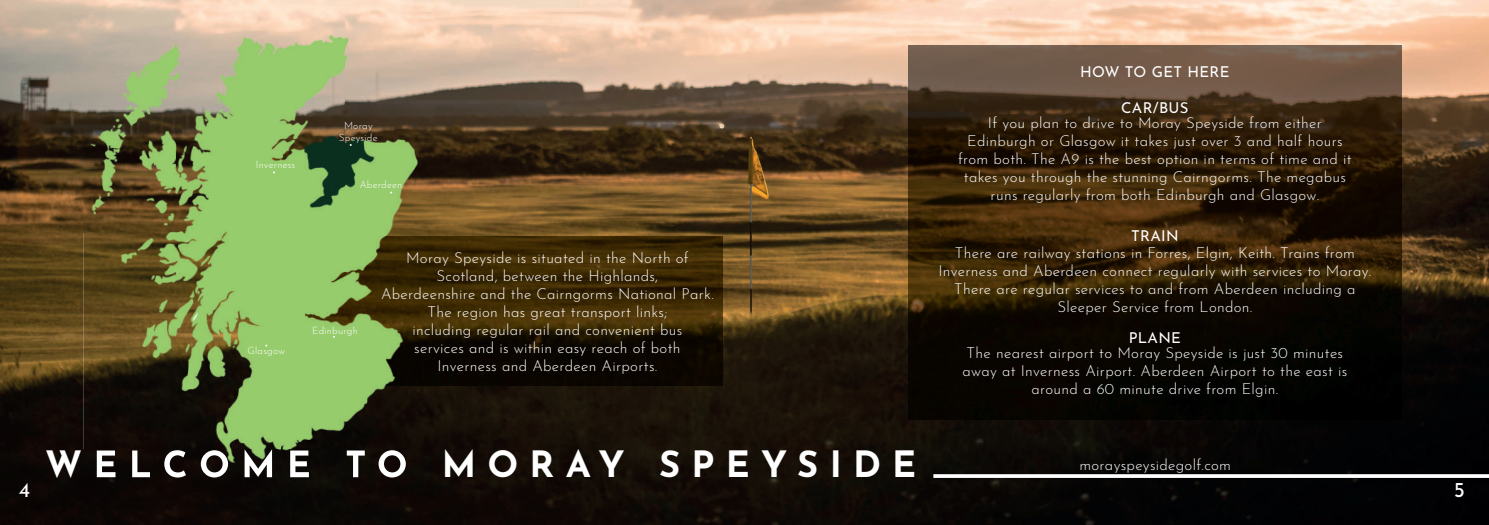
<style>
.page{position:relative;width:1489px;height:525px;background:#fff}
.page>*{position:absolute;margin:0;border:0;box-sizing:border-box;transform-origin:0 0}
.t1{font:700 36.25px "Josefin Sans";letter-spacing:.31em;color:#fff}
.t2{font:21.25px "Josefin Sans";color:#fff}
.t3{font:300 15px/18px "Josefin Sans";letter-spacing:.02em;color:#fff;text-align:center}
.t4{font:15px "Josefin Sans";letter-spacing:.02em;color:#fff}
.t5{font:300 10px/12px "Josefin Sans";letter-spacing:.02em;color:#fff;text-align:center}
</style>
<div class="page">
<img style="left:0;top:0;width:1489px;height:525px">
<img style="left:346px;top:237px;width:377px;height:148px">
<svg style="left:933px;top:474px;width:556px;height:4px"></svg>
<img style="left:84px;top:15px;width:262px;height:434px">
<img style="left:346px;top:15px;width:87px;height:222px">
<img style="left:346px;top:385px;width:87px;height:64px">
<img style="left:84px;top:449px;width:349px;height:29px">
<img style="left:909px;top:45px;width:492px;height:374px">
<p class="t5" style="left:256px;top:158px;width:41px">Inverness</p>
<p class="t5" style="left:339px;top:118px;width:40px">Moray<br>Speyside</p>
<p class="t5" style="left:360px;top:178px;width:44px">Aberdeen</p>
<p class="t5" style="left:248px;top:343px;width:39px">Glasgow</p>
<p class="t5" style="left:312px;top:323px;width:47px">Edinburgh</p>
<p class="t3" style="left:381px;top:247px;width:334px">Moray Speyside is situated in the North of Scotland, between the Highlands,<br>Aberdeenshire and the Cairngorms National Park.<br>The region has great transport links;<br>including regular rail and convenient bus<br>services and is within easy reach of both<br>Inverness and Aberdeen Airports.</p>
<h1 class="t1" style="left:45px;top:432px;width:873px">WELCOME TO MORAY SPEYSIDE</h1>
<p class="t4" style="left:1080px;top:59px;width:151px">HOW TO GET HERE</p>
<p class="t4" style="left:1121px;top:96px;width:69px">CAR/BUS</p>
<p class="t3" style="left:958px;top:112px;width:395px">If you plan to drive to Moray Speyside from either Edinburgh or Glasgow it takes just over 3 and half hours from both. The A9 is the best option in terms of time and it takes you through the stunning Cairngorms. The megabus runs regularly from both Edinburgh and Glasgow.</p>
<p class="t4" style="left:1131px;top:223px;width:49px">TRAIN</p>
<p class="t3" style="left:938px;top:242px;width:434px">There are railway stations in Forres, Elgin, Keith. Trains from Inverness and Aberdeen connect regularly with services to Moray.<br>There are regular services to and from Aberdeen including a Sleeper Service from London.</p>
<p class="t4" style="left:1128px;top:325px;width:54px">PLANE</p>
<p class="t3" style="left:962px;top:342px;width:386px">The nearest airport to Moray Speyside is just 30 minutes away at Inverness Airport. Aberdeen Airport to the east is around a 60 minute drive from Elgin.</p>
<p class="t3" style="left:1079px;top:454px;width:153px">morayspeysidegolf.com</p>
<h2 class="t2" style="left:19px;top:472px;width:13px">4</h2>
<h2 class="t2" style="left:1454px;top:472px;width:13px">5</h2>
</div>
